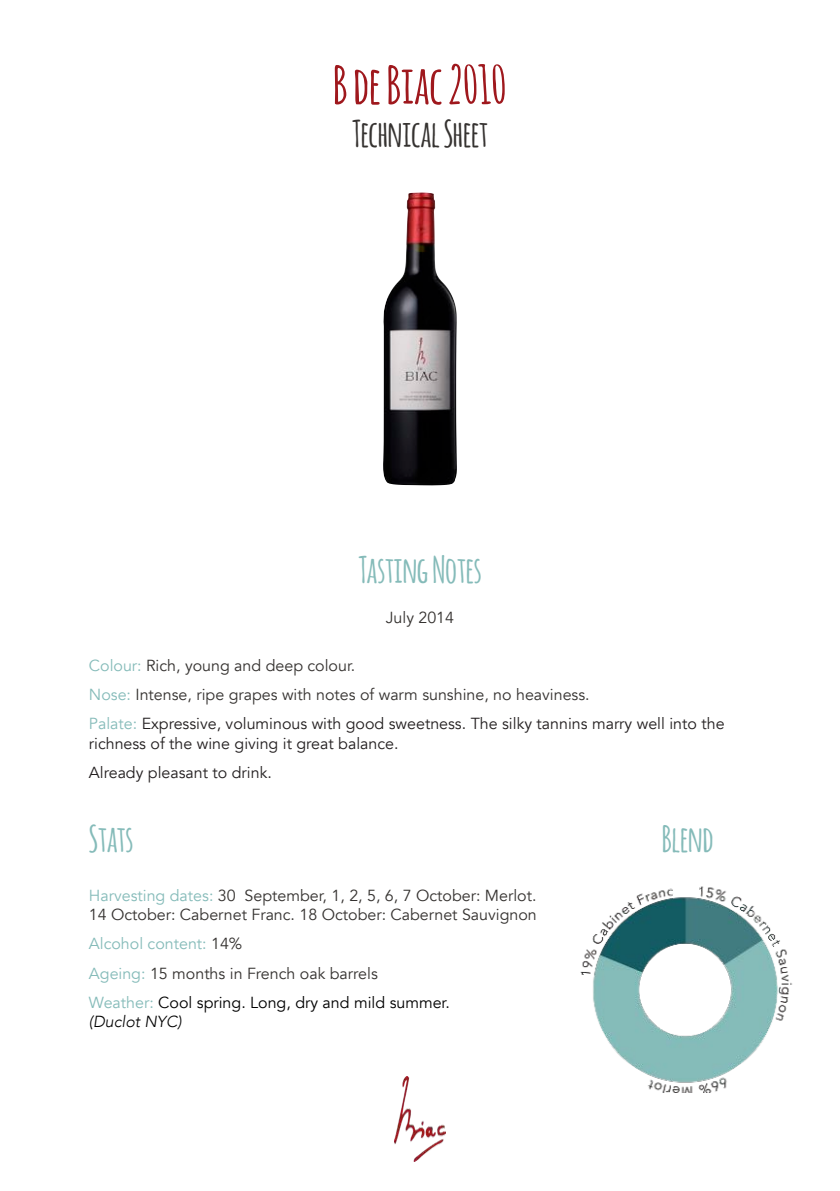
<style>
.page{position:relative;width:840px;height:1191px;background:#fff}
.page>*{position:absolute;margin:0;border:0;box-sizing:border-box;transform-origin:0 0}
.t1{font:700 52px "Amatic";color:#9f181d}
.t2{font:700 36.2px "Amatic";color:#353230}
.t3{font:700 36px "Amatic";color:#85bbb9}
.t4{font:16px/29.2px "Avenir";color:#353230}
.t5{font:16px/29.2px "Avenir";color:#000}
.t6{font:16px/29.2px "Avenir";color:#231f20}
.t7{font:italic 300 16px "Avenir";color:#000}
.s1{color:#85bbb9}
.s2{color:#231f20}
.s3{color:#353230}
</style>
<div class="page">
<img style="left:383px;top:192px;width:73px;height:293px">
<img style="left:580px;top:886px;width:213px;height:207px">
<img style="left:394px;top:1077px;width:51px;height:84px">
<h1 class="t1" style="left:333px;top:56px;width:175px">B de Biac 2010</h1>
<h2 class="t2" style="left:352px;top:114px;width:137px">Technical Sheet</h2>
<h3 class="t3" style="left:358px;top:550px;width:124px">Tasting Notes</h3>
<p class="t4" style="left:385px;top:603px;width:70px">July 2014</p>
<p class="t4" style="left:89px;top:651px;width:636px"><span class="s1">Colour:</span> Rich, young and deep colour.<br><span class="s1">Nose:</span> Intense, ripe grapes with notes of warm sunshine, no heaviness.<br><span class="s1">Palate:</span> <span class="s2">Expressive, voluminous with good sweetness. The silky tannins marry well into the</span></p>
<p class="t6" style="left:89px;top:729px;width:311px">richness of the wine giving it great balance.<br>Already pleasant to drink.</p>
<h3 class="t3" style="left:89px;top:818px;width:46px">Stats</h3>
<p class="t4" style="left:89px;top:886px;width:449px;line-height:19.2px"><span class="s1">Harvesting dates:</span> 30 September, 1, 2, 5, 6, 7 October: Merlot.<br>14 October: Cabernet Franc. 18 October: Cabernet Sauvignon</p>
<p class="t5" style="left:89px;top:929px;width:362px"><span class="s1">Alcohol content:</span> <span class="s3">14%<br></span><span class="s1">Ageing:</span> <span class="s3">15 months in French oak barrels<br></span><span class="s1">Weather:</span> Cool spring. Long, dry and mild summer.</p>
<p class="t7" style="left:89px;top:1011px;width:94px">(Duclot NYC)</p>
<h3 class="t3" style="left:661px;top:818px;width:53px">Blend</h3>
</div>
